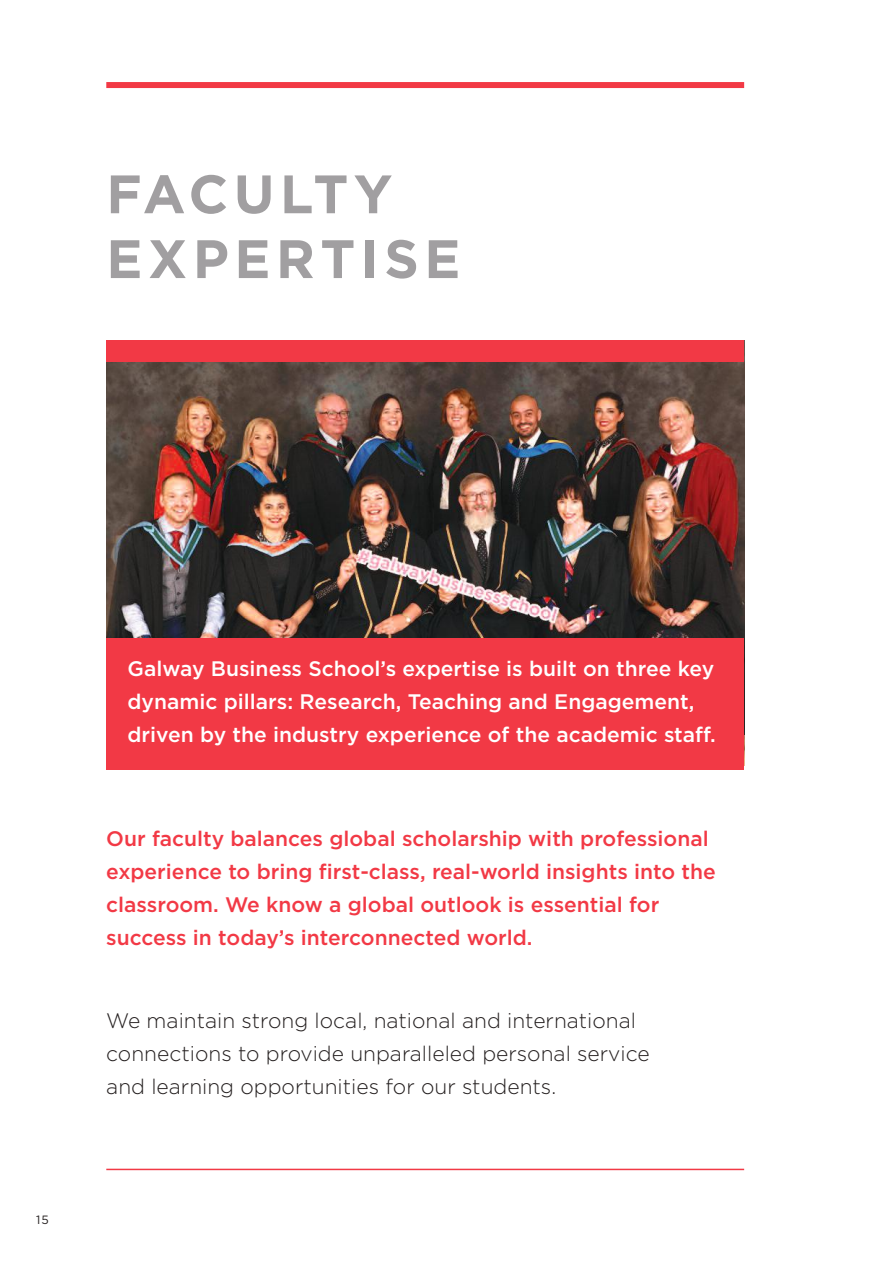
<style>
.page{position:relative;width:893px;height:1263px;background:#fff}
.page>*{position:absolute;margin:0;border:0;box-sizing:border-box;transform-origin:0 0}
.t1{font:700 54px/64.8px "Gotham";letter-spacing:.1em;color:#a19fa1}
.t2{font:500 21px/33px "Gotham";color:#f23945}
.t3{font:500 21px/33px "Gotham";color:#fff}
.t4{font:300 21px/33px "Gotham";color:#241f1f}
.t5{font:12px "Gotham";color:#241f1f}
</style>
<div class="page">
<img style="left:106px;top:361px;width:638px;height:277px">
<hr style="left:106px;top:1169px;width:638px;height:1px;background:#f23945">
<div style="left:106px;top:82px;width:638px;height:6px;background:#f23945"></div>
<div style="left:106px;top:638px;width:638px;height:132px;background:#f23945"></div>
<div style="left:106px;top:340px;width:638px;height:21px;background:#f23945"></div>
<h1 class="t1" style="left:106px;top:162px;width:356px">FACULTY<br>EXPERTISE</h1>
<p class="t5" style="left:36px;top:1213px;width:14px">15</p>
<p class="t3" style="left:128px;top:652px;width:590px">Galway Business School’s expertise is built on three key dynamic pillars: Research, Teaching and Engagement, driven by the industry experience of the academic staff.</p>
<p class="t2" style="left:106px;top:822px;width:611px">Our faculty balances global scholarship with professional experience to bring first-class, real-world insights into the classroom. We know a global outlook is essential for success in today’s interconnected world.</p>
<p class="t4" style="left:106px;top:1004px;width:545px">We maintain strong local, national and international connections to provide unparalleled personal service and learning opportunities for our students.</p>
</div>
